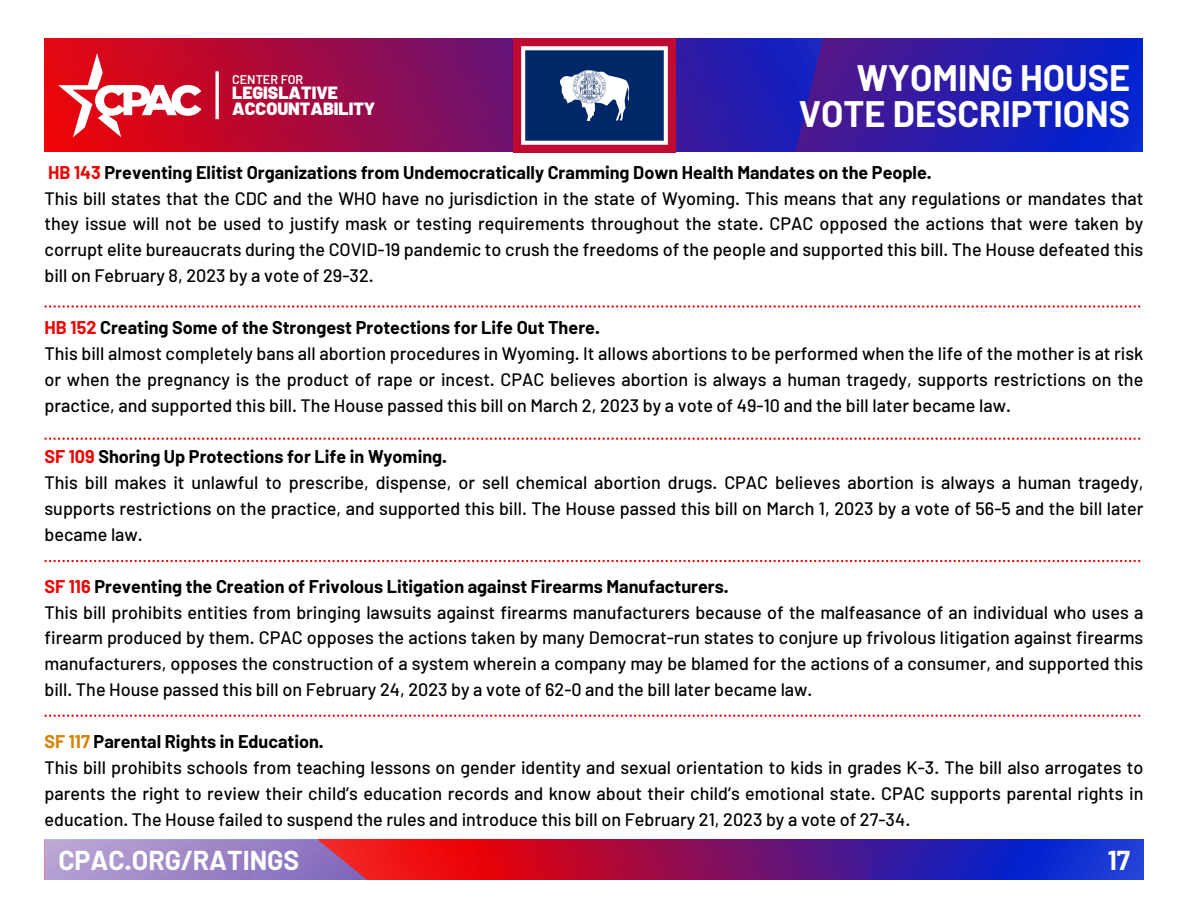
<style>
.page{position:relative;width:1188px;height:918px;background:#fff}
.page>*{position:absolute;margin:0;border:0;box-sizing:border-box;transform-origin:0 0}
.t1{font:700 36px/36px "Barlow";color:#fff;text-align:right}
.t2{font:700 26.7px "Barlow";color:#fff}
.t3{font:500 18px/25.8px "Barlow";color:#000;text-align:justify}
.t4{font:700 18px "Barlow";color:#000}
.t5{font:900 17.7px "Barlow";color:#fff}
.t6{font:600 12.6px "Barlow";color:#fff}
.s1{color:#f00000}
.s2{color:#d88200}
</style>
<div class="page">
<svg style="left:45px;top:38px;width:1098px;height:114px;background:#5b1580"></svg>
<svg style="left:58px;top:53px;width:144px;height:84px"></svg>
<hr style="left:216px;top:71px;width:3px;height:48px;background:#fff">
<svg style="left:45px;top:840px;width:1099px;height:39px;background:#833584"></svg>
<img style="left:513px;top:39px;width:162px;height:113px">
<svg style="left:45px;top:305px;width:1095px;height:3px"></svg>
<svg style="left:44px;top:438px;width:1096px;height:2px"></svg>
<svg style="left:44px;top:560px;width:1096px;height:2px"></svg>
<svg style="left:45px;top:715px;width:1095px;height:2px"></svg>
<p class="t6" style="left:232px;top:71px;width:73px">CENTER FOR</p>
<p class="t1" style="left:799px;top:58px;width:333px">WYOMING HOUSE<br>VOTE DESCRIPTIONS</p>
<p class="t5" style="left:232px;top:82px;width:107px">LEGISLATIVE</p>
<p class="t5" style="left:232px;top:98px;width:145px">ACCOUNTABILITY</p>
<p class="t4" style="left:48px;top:161px;width:885px"><span class="s1">HB 143</span> Preventing Elitist Organizations from Undemocratically Cramming Down Health Mandates on the People.</p>
<p class="t3" style="left:45px;top:184px;width:1100px">This bill states that the CDC and the WHO have no jurisdiction in the state of Wyoming. This means that any regulations or mandates that they issue will not be used to justify mask or testing requirements throughout the state. CPAC opposed the actions that were taken by corrupt elite bureaucrats during the COVID-19 pandemic to crush the freedoms of the people and supported this bill. The House defeated this bill on February 8, 2023 by a vote of 29-32.</p>
<p class="t4" style="left:45px;top:316px;width:557px"><span class="s1">HB 152</span> Creating Some of the Strongest Protections for Life Out There.</p>
<p class="t3" style="left:45px;top:340px;width:1100px">This bill almost completely bans all abortion procedures in Wyoming. It allows abortions to be performed when the life of the mother is at risk or when the pregnancy is the product of rape or incest. CPAC believes abortion is always a human tragedy, supports restrictions on the practice, and supported this bill. The House passed this bill on March 2, 2023 by a vote of 49-10 and the bill later became law.</p>
<p class="t4" style="left:45px;top:445px;width:404px"><span class="s1">SF 109</span> Shoring Up Protections for Life in Wyoming.</p>
<p class="t3" style="left:45px;top:469px;width:1100px">This bill makes it unlawful to prescribe, dispense, or sell chemical abortion drugs. CPAC believes abortion is always a human tragedy, supports restrictions on the practice, and supported this bill. The House passed this bill on March 1, 2023 by a vote of 56-5 and the bill later became law.</p>
<p class="t4" style="left:45px;top:575px;width:686px"><span class="s1">SF 116</span> Preventing the Creation of Frivolous Litigation against Firearms Manufacturers.</p>
<p class="t3" style="left:45px;top:598px;width:1100px">This bill prohibits entities from bringing lawsuits against firearms manufacturers because of the malfeasance of an individual who uses a firearm produced by them. CPAC opposes the actions taken by many Democrat-run states to conjure up frivolous litigation against firearms manufacturers, opposes the construction of a system wherein a company may be blamed for the actions of a consumer, and supported this bill. The House passed this bill on February 24, 2023 by a vote of 62-0 and the bill later became law.</p>
<p class="t4" style="left:45px;top:730px;width:281px"><span class="s2">SF 117</span> Parental Rights in Education.</p>
<p class="t3" style="left:45px;top:754px;width:1100px">This bill prohibits schools from teaching lessons on gender identity and sexual orientation to kids in grades K-3. The bill also arrogates to parents the right to review their child’s education records and know about their child’s emotional state. CPAC supports parental rights in education. The House failed to suspend the rules and introduce this bill on February 21, 2023 by a vote of 27-34.</p>
<p class="t2" style="left:58px;top:844px;width:242px">CPAC.ORG/RATINGS</p>
<p class="t2" style="left:1108px;top:843px;width:24px">17</p>
</div>
